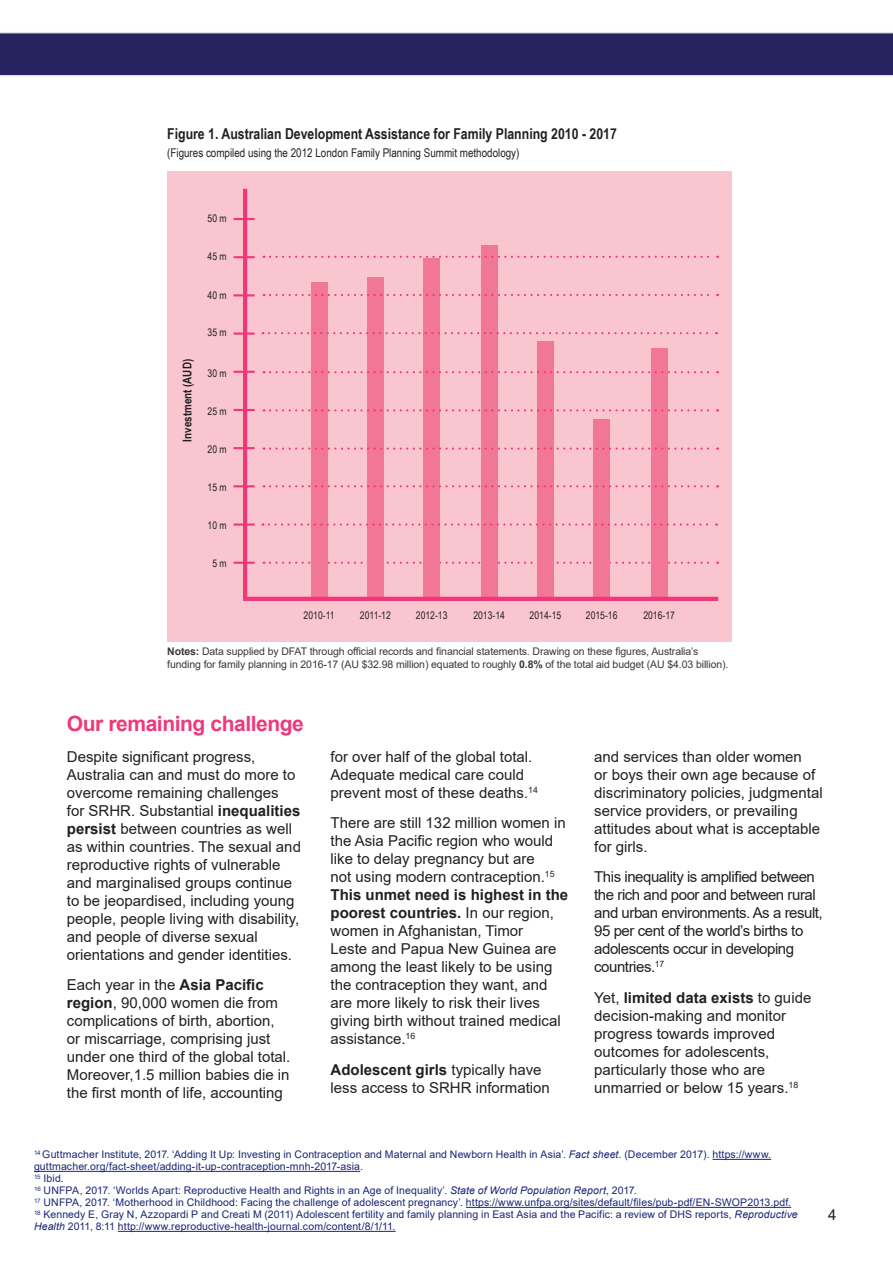
<style>
.page{position:relative;width:893px;height:1263px;background:#fff}
.page>*{position:absolute;margin:0;border:0;box-sizing:border-box;transform-origin:0 0}
.t1{font:700 21px "Arial";letter-spacing:-.02em;color:#ef387a}
.t2{font:15px/18px "Arial";color:#231f20}
.t3{font:15px/18px "Arial";letter-spacing:-.03em;color:#231f20}
.t4{font:700 15px "Arial Narrow";color:#231f20}
.t5{font:12px "Arial Narrow";color:#231f20}
.t6{font:700 12px "Arial Narrow";color:#231f20}
.cover-back-p{font:10.5px/12px "Arial";letter-spacing:.01em;color:#192575}
.t7{font:10.5px/12.6px "Arial";letter-spacing:-.01em;color:#383839}
.t8{font:10.5px "Arial Narrow";color:#231f20}
.s1{font-weight:700}
.s2{font-style:italic}
</style>
<div class="page">
<svg style="left:0;top:32px;width:893px;height:45px;background:#353169"></svg>
<hr style="left:712px;top:1159px;width:59px;height:1px;background:#192575">
<hr style="left:34px;top:1171px;width:326px;height:1px;background:#192575">
<hr style="left:466px;top:1207px;width:325px;height:1px;background:#192575">
<hr style="left:118px;top:1231px;width:278px;height:1px;background:#192575">
<div style="left:167px;top:171px;width:565px;height:470px;background:#f9c6cf"></div>
<hr style="left:234px;top:332px;width:21px;height:3px;background:#ef387a">
<hr style="left:234px;top:294px;width:21px;height:2px;background:#ef387a">
<hr style="left:234px;top:256px;width:21px;height:2px;background:#ef387a">
<hr style="left:234px;top:218px;width:21px;height:2px;background:#ef387a">
<hr style="left:243px;top:189px;width:4px;height:412px;background:#ef387a">
<hr style="left:234px;top:562px;width:21px;height:2px;background:#ef387a">
<hr style="left:234px;top:523px;width:21px;height:3px;background:#ef387a">
<hr style="left:234px;top:485px;width:21px;height:2px;background:#ef387a">
<hr style="left:234px;top:447px;width:21px;height:2px;background:#ef387a">
<hr style="left:234px;top:409px;width:21px;height:2px;background:#ef387a">
<hr style="left:234px;top:371px;width:21px;height:2px;background:#ef387a">
<svg style="left:264px;top:562px;width:454px;height:2px"></svg>
<div style="left:311px;top:283px;width:17px;height:318px;background:#f27695"></div>
<div style="left:367px;top:277px;width:17px;height:324px;background:#f27695"></div>
<div style="left:423px;top:258px;width:17px;height:343px;background:#f27695"></div>
<div style="left:481px;top:246px;width:17px;height:355px;background:#f27695"></div>
<div style="left:537px;top:341px;width:17px;height:260px;background:#f27695"></div>
<div style="left:593px;top:420px;width:17px;height:181px;background:#f27695"></div>
<div style="left:651px;top:348px;width:17px;height:253px;background:#f27695"></div>
<svg style="left:269px;top:523px;width:448px;height:3px"></svg>
<svg style="left:264px;top:485px;width:454px;height:2px"></svg>
<svg style="left:264px;top:447px;width:454px;height:3px"></svg>
<svg style="left:264px;top:409px;width:454px;height:2px"></svg>
<svg style="left:264px;top:371px;width:454px;height:2px"></svg>
<svg style="left:269px;top:332px;width:448px;height:2px"></svg>
<svg style="left:264px;top:294px;width:454px;height:2px"></svg>
<svg style="left:264px;top:256px;width:454px;height:2px"></svg>
<hr style="left:244px;top:597px;width:474px;height:4px;background:#ef387a">
<p class="t4" style="left:167px;top:122px;width:451px">Figure 1. Australian Development Assistance for Family Planning 2010 - 2017</p>
<p class="t5" style="left:167px;top:144px;width:354px">(Figures compiled using the 2012 London Family Planning Summit methodology)</p>
<p class="t8" style="left:208px;top:210px;width:21px">50 m</p>
<p class="t8" style="left:208px;top:249px;width:21px">45 m</p>
<p class="t8" style="left:208px;top:288px;width:21px">40 m</p>
<p class="t6" style="left:178px;top:442px;width:84px;rotate:-90deg">Investment (AUD)</p>
<p class="t8" style="left:208px;top:325px;width:21px">35 m</p>
<p class="t8" style="left:208px;top:365px;width:21px">30 m</p>
<p class="t8" style="left:208px;top:403px;width:21px">25 m</p>
<p class="t8" style="left:208px;top:442px;width:21px">20 m</p>
<p class="t8" style="left:208px;top:480px;width:21px">15 m</p>
<p class="t8" style="left:208px;top:518px;width:21px">10 m</p>
<p class="t8" style="left:212px;top:555px;width:16px">5 m</p>
<p class="t8" style="left:304px;top:608px;width:32px">2010-11</p>
<p class="t8" style="left:360px;top:608px;width:32px">2011-12</p>
<p class="t8" style="left:416px;top:608px;width:33px">2012-13</p>
<p class="t8" style="left:473px;top:608px;width:33px">2013-14</p>
<p class="t8" style="left:530px;top:608px;width:33px">2014-15</p>
<p class="t8" style="left:586px;top:608px;width:33px">2015-16</p>
<p class="t8" style="left:643px;top:608px;width:33px">2016-17</p>
<p class="t7" style="left:167px;top:645px;width:563px"><span class="s1">Notes:</span> Data supplied by DFAT through official records and financial statements. Drawing on these figures, Australia’s funding for family planning in 2016-17 (AU $32.98 million) equated to roughly <span class="s1">0.8%</span> of the total aid budget (AU $4.03 billion).</p>
<p class="t1" style="left:67px;top:709px;width:239px">Our remaining challenge</p>
<p class="t2" style="left:67px;top:747px;width:236px">Despite significant progress, Australia can and must do more to overcome remaining challenges<br>for SRHR. Substantial <span class="s1">inequalities persist</span> between countries as well as within countries. The sexual and reproductive rights of vulnerable and marginalised groups continue to be jeopardised, including young people, people living with disability, and people of diverse sexual orientations and gender identities.</p>
<p class="t2" style="left:67px;top:976px;width:225px">Each year in the <span class="s1">Asia Pacific region</span>, 90,000 women die from complications of birth, abortion, or miscarriage, comprising just under one third of the global total.<br>Moreover,1.5 million babies die in the first month of life, accounting</p>
<p class="t2" style="left:331px;top:747px;width:209px">for over half of the global total.<br>Adequate medical care could prevent most of these deaths.<sup>14</sup></p>
<p class="t2" style="left:331px;top:814px;width:239px">There are still 132 million women in the Asia Pacific region who would like to delay pregnancy but are<br>not using modern contraception.<sup>15<br></sup><span class="s1">This unmet need is highest in the poorest countries.</span> In our region, women in Afghanistan, Timor<br>Leste and Papua New Guinea are among the least likely to be using the contraception they want, and are more likely to risk their lives giving birth without trained medical assistance.<sup>16</sup></p>
<p class="t2" style="left:331px;top:1061px;width:221px"><span class="s1">Adolescent girls</span> typically have less access to SRHR information</p>
<p class="t2" style="left:594px;top:747px;width:230px">and services than older women<br>or boys their own age because of discriminatory policies, judgmental service providers, or prevailing attitudes about what is acceptable for girls.</p>
<p class="t3" style="left:594px;top:868px;width:230px">This inequality is amplified between the rich and poor and between rural and urban environments. As a result,<br>95 per cent of the world’s births to adolescents occur in developing countries.<sup>17</sup></p>
<p class="t2" style="left:594px;top:989px;width:219px">Yet, <span class="s1">limited data exists</span> to guide decision-making and monitor progress towards improved outcomes for adolescents, particularly those who are unmarried or below 15 years.<sup>18</sup></p>
<p class="cover-back-p" style="left:34px;top:1148px;width:739px"><sup>14</sup> Guttmacher Institute, 2017. ‘Adding It Up: Investing in Contraception and Maternal and Newborn Health in Asia’. <span class="s2">Fact sheet.</span> (December 2017). https://www. guttmacher.org/fact-sheet/adding-it-up-contraception-mnh-2017-asia.</p>
<p class="cover-back-p" style="left:34px;top:1172px;width:31px"><sup>15</sup> Ibid.</p>
<p class="cover-back-p" style="left:34px;top:1184px;width:604px"><sup>16</sup> UNFPA, 2017. ‘Worlds Apart: Reproductive Health and Rights in an Age of Inequality’. <span class="s2">State of World Population Report</span>, 2017.</p>
<p class="cover-back-p" style="left:34px;top:1196px;width:759px"><sup>17</sup> UNFPA, 2017. ‘Motherhood in Childhood: Facing the challenge of adolescent pregnancy’. https://www.unfpa.org/sites/default/files/pub-pdf/EN-SWOP2013.pdf.</p>
<p class="cover-back-p" style="left:34px;top:1208px;width:765px"><sup>18</sup> Kennedy E, Gray N, Azzopardi P and Creati M (2011) Adolescent fertility and family planning in East Asia and the Pacific: a review of DHS reports, <span class="s2">Reproductive<br>Health</span> 2011, 8:11 http://www.reproductive-health-journal.com/content/8/1/11.</p>
<p class="t2" style="left:828px;top:1205px;width:10px">4</p>
</div>
